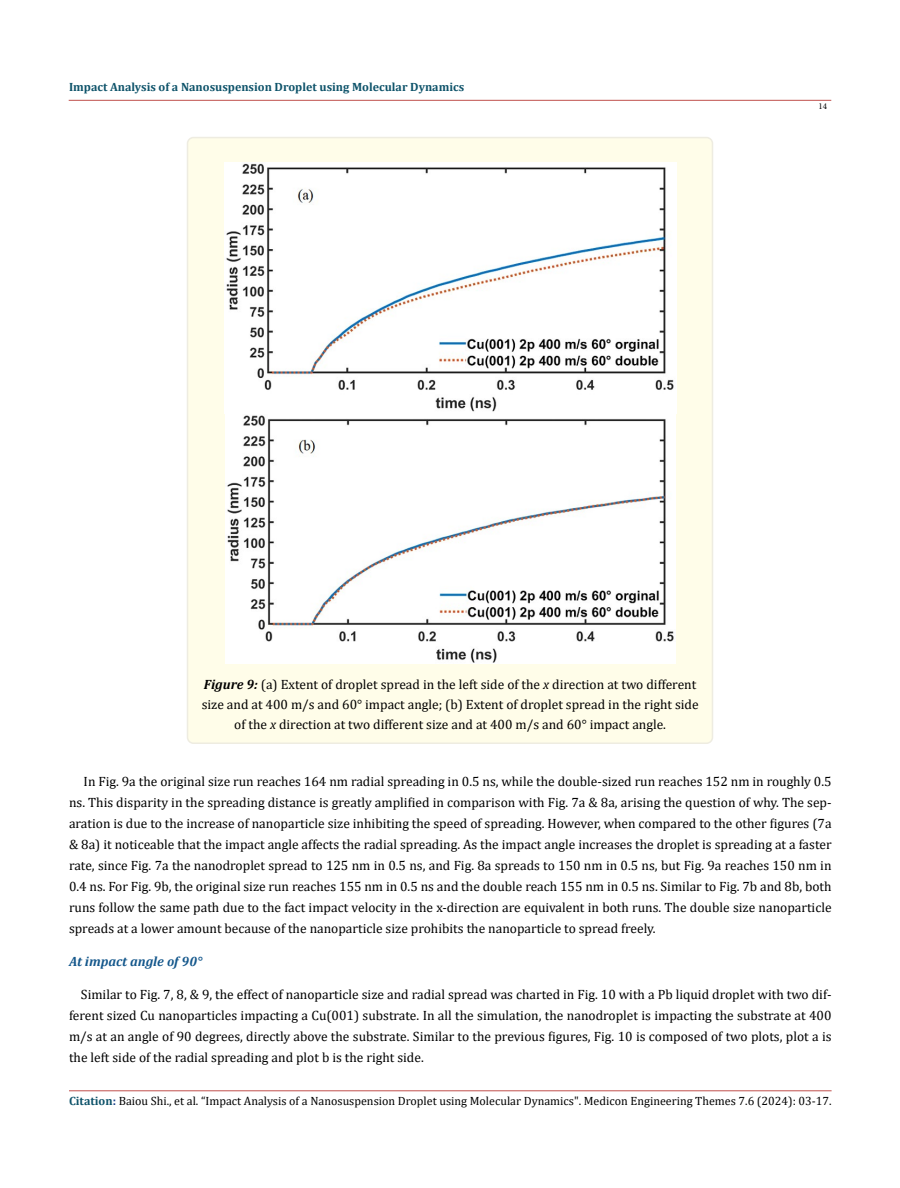
<style>
.page{position:relative;width:900px;height:1188px;background:#fff}
.page>*{position:absolute;margin:0;border:0;box-sizing:border-box;transform-origin:0 0}
.t1{font:13.5px/21px "Cambria";color:#000;text-align:justify}
.t2{font:italic 700 13.5px "Cambria";color:#15588c}
.t3{font:12px "Cambria";color:#000}
.t4{font:700 12px "Cambria";color:#0e536a}
.t5{font:9px "Minion Pro";color:#000}
.s1{font-weight:700;font-style:italic}
.s2{font-style:italic}
.s3{font-weight:700;color:#0e536a}
.s4{font-weight:700;color:#173e88}
</style>
<div class="page">
<hr style="left:69px;top:1091px;width:763px;height:1px;background:#c0504d">
<hr style="left:69px;top:100px;width:762px;height:1px;background:#c0504d">
<div style="left:188px;top:138px;width:524px;height:605px;background:#fffde9;border-radius:6px"></div>
<div style="left:187px;top:137px;width:526px;height:607px;border:2px solid #eeece1;border-radius:6px"></div>
<img style="left:224px;top:162px;width:452px;height:502px">
<p class="t4" style="left:69px;top:79px;width:397px">Impact Analysis of a Nanosuspension Droplet using Molecular Dynamics</p>
<p class="t5" style="left:818px;top:100px;width:10px">14</p>
<p class="t1" style="left:202px;top:674px;width:498px;line-height:20.2px;text-align:center"><span class="s1">Figure 9:</span> (a) Extent of droplet spread in the left side of the <span class="s2">x</span> direction at two different size and at 400 m/s and 60° impact angle; (b) Extent of droplet spread in the right side of the <span class="s2">x</span> direction at two different size and at 400 m/s and 60° impact angle.</p>
<p class="t1" style="left:69px;top:771px;width:764px;text-indent:15px">In Fig. 9a the original size run reaches 164 nm radial spreading in 0.5 ns, while the double-sized run reaches 152 nm in roughly 0.5 ns. This disparity in the spreading distance is greatly amplified in comparison with Fig. 7a &amp; 8a, arising the question of why. The sep&shy;aration is due to the increase of nanoparticle size inhibiting the speed of spreading. However, when compared to the other figures (7a &amp; 8a) it noticeable that the impact angle affects the radial spreading. As the impact angle increases the droplet is spreading at a faster rate, since Fig. 7a the nanodroplet spread to 125 nm in 0.5 ns, and Fig. 8a spreads to 150 nm in 0.5 ns, but Fig. 9a reaches 150 nm in 0.4 ns. For Fig. 9b, the original size run reaches 155 nm in 0.5 ns and the double reach 155 nm in 0.5 ns. Similar to Fig. 7b and 8b, both runs follow the same path due to the fact impact velocity in the x-direction are equivalent in both runs. The double size nanoparticle spreads at a lower amount because of the nanoparticle size prohibits the nanoparticle to spread freely.</p>
<p class="t2" style="left:69px;top:952px;width:135px">At impact angle of 90°</p>
<p class="t1" style="left:69px;top:984px;width:764px;text-indent:12px">Similar to Fig. 7, 8, &amp; 9, the effect of nanoparticle size and radial spread was charted in Fig. 10 with a Pb liquid droplet with two dif&shy;ferent sized Cu nanoparticles impacting a Cu(001) substrate. In all the simulation, the nanodroplet is impacting the substrate at 400 m/s at an angle of 90 degrees, directly above the substrate. Similar to the previous figures, Fig. 10 is composed of two plots, plot a is the left side of the radial spreading and plot b is the right side.</p>
<p class="t3" style="left:69px;top:1094px;width:764px"><span class="s3">Citation</span><span class="s4">:</span> Baiou Shi., et al. “Impact Analysis of a Nanosuspension Droplet using Molecular Dynamics". Medicon Engineering Themes 7.6 (2024): 03-17.</p>
</div>
